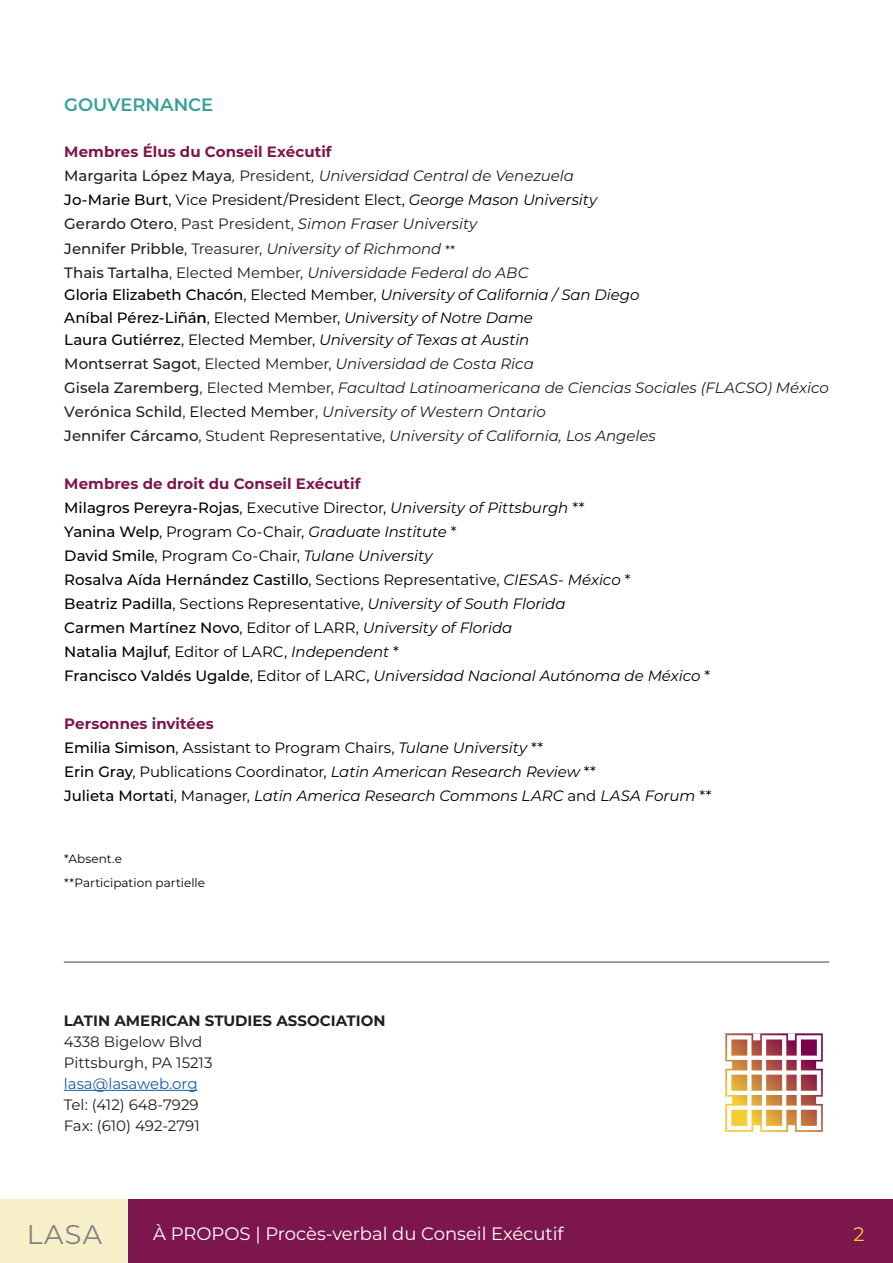
<style>
.page{position:relative;width:893px;height:1263px;background:#fff}
.page>*{position:absolute;margin:0;border:0;box-sizing:border-box;transform-origin:0 0}
.t1{font:27px "Montserrat";color:#808285}
.t2{font:19.5px "Montserrat";color:#f8ce34}
.t3{font:18px "Montserrat";color:#fff}
.t4{font:600 18px "Montserrat";color:#35a199}
.t5{font:italic 15px "Montserrat";letter-spacing:-.005em;color:#231f20}
.t6{font:italic 15px "Montserrat";letter-spacing:-.005em;color:#000}
.t7{font:15px "Montserrat";letter-spacing:-.005em;color:#000}
.t8{font:700 15px "Montserrat";letter-spacing:.005em;color:#7d164c}
.Cuerpo_de_texto{font:15px "Montserrat";color:#231f20}
.t9{font:500 15px "Montserrat";color:#000}
.Cuerpo_de_texto_resaltado{font:700 15px "Montserrat";color:#231f20}
.Cuerpo_de_texto-2{font:15px "Montserrat";color:#175d9e}
.t10{font:12px "Montserrat";color:#000}
.s1{font-weight:500;font-style:normal}
.s2{font-style:normal}
.s3{font-weight:500}
.s4{font-style:italic}
.s5{font-style:normal;font-size:12px;color:#000}
.s6{font-weight:600;font-style:normal}
.s7{font-style:normal;color:#000}
.s8{font-weight:400}
.s9{font-weight:400;font-style:italic}
</style>
<div class="page">
<div style="left:0;top:1199px;width:129px;height:64px;background:#f6efc7"></div>
<div style="left:129px;top:1199px;width:764px;height:64px;background:#7d164c"></div>
<hr style="left:64px;top:1090px;width:134px;height:1px;background:#175d9e">
<hr style="left:64px;top:961px;width:765px;height:2px;background:#808285">
<img style="left:725px;top:1034px;width:98px;height:98px">
<p class="t4" style="left:64px;top:92px;width:150px">GOUVERNANCE</p>
<p class="t8" style="left:64px;top:141px;width:269px">Membres Élus du Conseil Exécutif</p>
<p class="t5" style="left:64px;top:166px;width:511px"><span class="s1">Margarita López Maya</span>, <span class="s2">President</span>, Universidad Central de Venezuela</p>
<p class="t7" style="left:64px;top:190px;width:534px"><span class="s3">Jo-Marie Burt</span>, Vice President/President Elect, <span class="s4">George Mason University</span></p>
<p class="t5" style="left:64px;top:214px;width:415px"><span class="s1">Gerardo Otero</span><span class="s2">, Past President,</span> Simon Fraser University</p>
<p class="t5" style="left:64px;top:238px;width:392px"><span class="s1">Jennifer Pribble</span><span class="s2">, Treasurer,</span> University of Richmond <span class="s5">**</span></p>
<p class="t5" style="left:64px;top:262px;width:466px"><span class="s1">Thais Tartalha</span><span class="s2">, Elected Member,</span> Universidade Federal do ABC</p>
<p class="t6" style="left:64px;top:284px;width:577px"><span class="s1">Gloria Elizabeth Chacón</span><span class="s2">, Elected Member,</span> University of California / San Diego</p>
<p class="t6" style="left:64px;top:307px;width:470px"><span class="s1">Aníbal Pérez-Liñá</span><span class="s6">n</span><span class="s2">, Elected Member,</span> University of Notre Dame</p>
<p class="t6" style="left:64px;top:329px;width:466px"><span class="s1">Laura Gutiérrez</span><span class="s2">, Elected Member,</span> University of Texas at Austin</p>
<p class="t5" style="left:64px;top:353px;width:471px"><span class="s1">Montserrat Sagot</span><span class="s2">, Elected Member,</span> Universidad de Costa Rica</p>
<p class="t5" style="left:64px;top:377px;width:766px"><span class="s1">Gisela Zaremberg</span><span class="s2">, Elected Member,</span> Facultad Latinoamericana de Ciencias Sociales (FLACSO) México</p>
<p class="t5" style="left:64px;top:401px;width:483px"><span class="s1">Verónica Schild</span><span class="s2">,</span> <span class="s7">Elected Member</span><span class="s2">,</span> University of Western Ontario</p>
<p class="t5" style="left:64px;top:425px;width:593px"><span class="s1">Jennifer Cárcamo</span><span class="s2">, Student Representative,</span> University of California, Los Angeles</p>
<p class="t8" style="left:64px;top:473px;width:298px">Membres de droit du Conseil Exécutif</p>
<p class="t6" style="left:64px;top:497px;width:522px"><span class="s1">Milagros Pereyra-Rojas</span><span class="s2">, Executive Director,</span> University of Pittsburgh <span class="s2">**</span></p>
<p class="t7" style="left:64px;top:521px;width:394px"><span class="s3">Yanina Welp</span>, Program Co-Chair, <span class="s4">Graduate Institute</span> *</p>
<p class="t7" style="left:64px;top:545px;width:370px"><span class="s3">David Smile</span>, Program Co-Chair, <span class="s4">Tulane University</span></p>
<p class="t9" style="left:64px;top:569px;width:568px">Rosalva Aída Hernández Castillo<span class="s8">, Sections Representative,</span> <span class="s9">CIESAS- México</span> <span class="s8">*</span></p>
<p class="t7" style="left:64px;top:593px;width:503px"><span class="s3">Beatriz Padilla</span>, Sections Representative, <span class="s4">University of South Florida</span></p>
<p class="t6" style="left:64px;top:617px;width:449px"><span class="s1">Carmen Martínez Novo</span><span class="s2">, Editor of LARR,</span> University of Florida</p>
<p class="t7" style="left:64px;top:641px;width:336px"><span class="s3">Natalia Majluf</span>, Editor of LARC, <span class="s4">Independent</span> *</p>
<p class="t6" style="left:64px;top:665px;width:647px"><span class="s1">Francisco Valdés Ugalde</span><span class="s2">, Editor of LARC,</span> Universidad Nacional Autónoma de México <span class="s2">*</span></p>
<p class="t8" style="left:64px;top:713px;width:151px">Personnes invitées</p>
<p class="t7" style="left:64px;top:737px;width:481px"><span class="s3">Emilia Simison</span>, Assistant to Program Chairs, <span class="s4">Tulane University</span> **</p>
<p class="t7" style="left:64px;top:761px;width:533px"><span class="s3">Erin Gray</span>, Publications Coordinator, <span class="s4">Latin American Research Review</span> **</p>
<p class="t6" style="left:64px;top:785px;width:649px"><span class="s1">Julieta Mortati</span><span class="s2">, Manager,</span> Latin America Research Commons LARC <span class="s2">and</span> LASA Forum <span class="s2">**</span></p>
<p class="t10" style="left:64px;top:851px;width:59px">*Absent.e</p>
<p class="t10" style="left:64px;top:875px;width:142px">**Participation partielle</p>
<p class="Cuerpo_de_texto_resaltado" style="left:64px;top:1010px;width:323px">LATIN AMERICAN STUDIES ASSOCIATION</p>
<p class="Cuerpo_de_texto" style="left:64px;top:1031px;width:140px">4338 Bigelow Blvd</p>
<p class="Cuerpo_de_texto" style="left:64px;top:1052px;width:150px">Pittsburgh, PA 15213</p>
<p class="Cuerpo_de_texto-2" style="left:64px;top:1073px;width:135px">lasa@lasaweb.org</p>
<p class="Cuerpo_de_texto" style="left:64px;top:1094px;width:136px">Tel: (412) 648-7929</p>
<p class="Cuerpo_de_texto" style="left:64px;top:1115px;width:138px">Fax: (610) 492-2791</p>
<p class="t1" style="left:27px;top:1216px;width:77px">LASA</p>
<p class="t3" style="left:153px;top:1221px;width:412px">À PROPOS | Procès-verbal du Conseil Exécutif</p>
<p class="t2" style="left:853px;top:1220px;width:13px">2</p>
</div>
